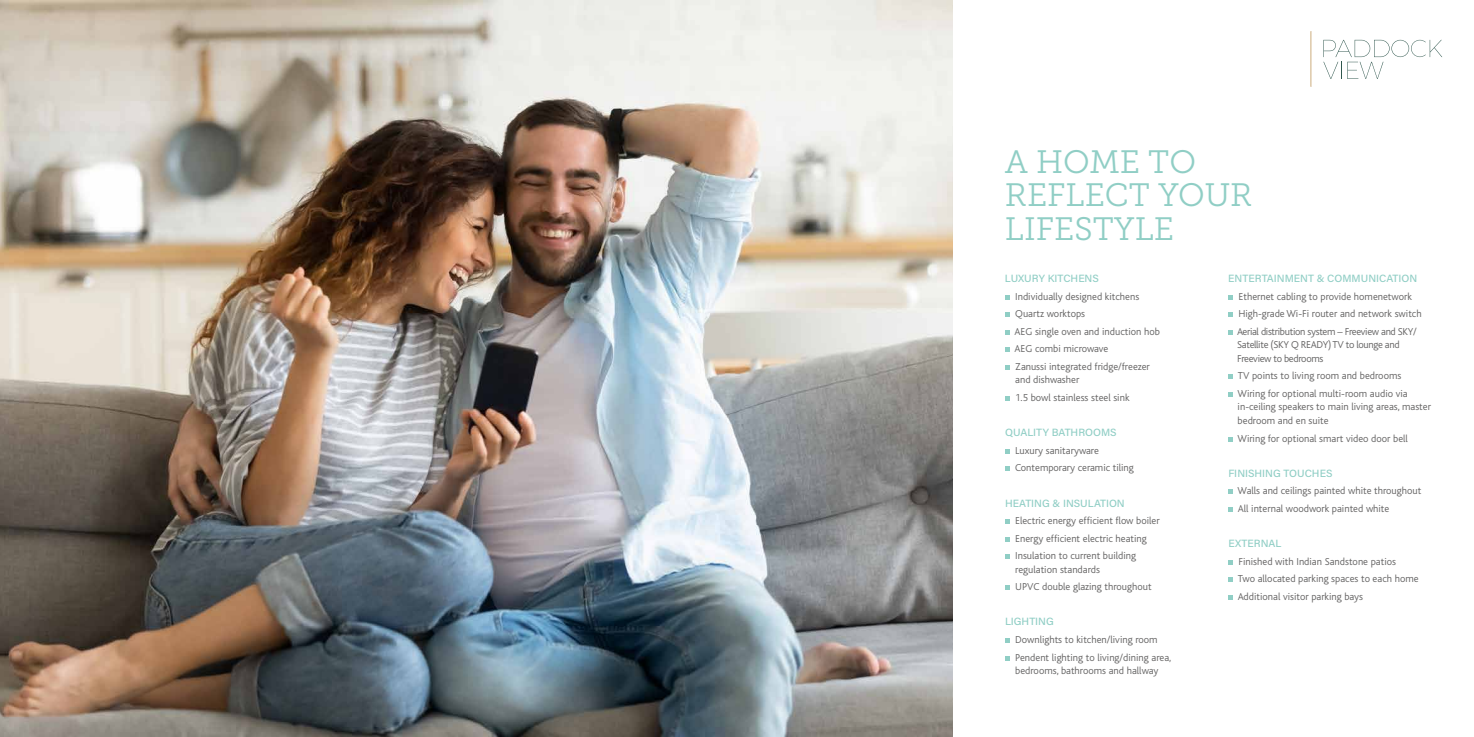
<style>
.page{position:relative;width:1474px;height:737px;background:#fff}
.page>*{position:absolute;margin:0;border:0;box-sizing:border-box;transform-origin:0 0}
.t1{font:32.29px/33.3px "Museo Slab 300";color:#90cec5}
.t2{font:300 10.5px/17.6px "Bliss";color:#646363}
.t3{font:500 10.5px "Acumin Pro";color:#90cec5}
.t4{font:300 10.5px/13.5px "Bliss";letter-spacing:-.03em;color:#646363}
</style>
<div class="page">
<svg style="left:1005px;top:295px;width:4px;height:5px"></svg>
<svg style="left:1005px;top:312px;width:4px;height:5px"></svg>
<svg style="left:1005px;top:330px;width:4px;height:5px"></svg>
<svg style="left:1005px;top:347px;width:4px;height:5px"></svg>
<svg style="left:1005px;top:365px;width:4px;height:5px"></svg>
<svg style="left:1005px;top:396px;width:4px;height:5px"></svg>
<svg style="left:1005px;top:449px;width:4px;height:5px"></svg>
<svg style="left:1005px;top:466px;width:4px;height:5px"></svg>
<svg style="left:1005px;top:519px;width:4px;height:5px"></svg>
<svg style="left:1005px;top:537px;width:4px;height:4px"></svg>
<svg style="left:1005px;top:554px;width:4px;height:5px"></svg>
<svg style="left:1005px;top:585px;width:4px;height:5px"></svg>
<svg style="left:1005px;top:638px;width:4px;height:5px"></svg>
<svg style="left:1005px;top:656px;width:4px;height:4px"></svg>
<svg style="left:1228px;top:295px;width:5px;height:5px"></svg>
<svg style="left:1228px;top:312px;width:5px;height:5px"></svg>
<svg style="left:1228px;top:330px;width:5px;height:5px"></svg>
<svg style="left:1228px;top:374px;width:5px;height:5px"></svg>
<svg style="left:1228px;top:392px;width:5px;height:5px"></svg>
<svg style="left:1228px;top:437px;width:5px;height:4px"></svg>
<svg style="left:1228px;top:489px;width:5px;height:5px"></svg>
<svg style="left:1228px;top:507px;width:5px;height:5px"></svg>
<svg style="left:1228px;top:560px;width:5px;height:4px"></svg>
<svg style="left:1228px;top:577px;width:5px;height:5px"></svg>
<svg style="left:1228px;top:595px;width:5px;height:4px"></svg>
<img style="left:0;top:0;width:952px;height:737px">
<hr style="left:1310px;top:32px;width:1px;height:54px;background:#d7be97">
<svg style="left:1323px;top:40px;width:119px;height:39px"></svg>
<h1 class="t1" style="left:1005px;top:146px;width:249px">A HOME TO<br>REFLECT YOUR<br>LIFESTYLE</h1>
<p class="t3" style="left:1005px;top:271px;width:95px">LUXURY KITCHENS</p>
<p class="t2" style="left:1014px;top:288px;width:147px">Individually designed kitchens<br>Quartz worktops<br>AEG single oven and induction hob<br>AEG combi microwave<br>Zanussi integrated fridge/freezer</p>
<p class="t2" style="left:1015px;top:371px;width:116px">and dishwasher<br>1.5 bowl stainless steel sink</p>
<p class="t3" style="left:1005px;top:425px;width:113px">QUALITY BATHROOMS</p>
<p class="t2" style="left:1015px;top:442px;width:120px">Luxury sanitaryware<br>Contemporary ceramic tiling</p>
<p class="t3" style="left:1005px;top:495px;width:121px">HEATING &amp; INSULATION</p>
<p class="t2" style="left:1015px;top:512px;width:146px">Electric energy efficient flow boiler<br>Energy efficient electric heating<br>Insulation to current building</p>
<p class="t2" style="left:1015px;top:560px;width:138px">regulation standards<br>UPVC double glazing throughout</p>
<p class="t3" style="left:1005px;top:614px;width:50px">LIGHTING</p>
<p class="t2" style="left:1015px;top:631px;width:157px">Downlights to kitchen/living room<br>Pendent lighting to living/dining area,</p>
<p class="t2" style="left:1015px;top:662px;width:145px">bedrooms, bathrooms and hallway</p>
<p class="t3" style="left:1228px;top:271px;width:190px">ENTERTAINMENT &amp; COMMUNICATION</p>
<p class="t2" style="left:1237px;top:288px;width:186px">Ethernet cabling to provide homenetwork<br>High-grade Wi-Fi router and network switch<br>Aerial distribution system – Freeview and SKY/</p>
<p class="t4" style="left:1237px;top:338px;width:164px">Satellite (SKY Q READY) TV to lounge and<br>Freeview to bedrooms</p>
<p class="t2" style="left:1237px;top:367px;width:171px">TV points to living room and bedrooms<br>Wiring for optional multi-room audio via</p>
<p class="t2" style="left:1237px;top:400px;width:195px;line-height:13.5px">in-ceiling speakers to main living areas, master bedroom and en suite</p>
<p class="t2" style="left:1237px;top:429px;width:172px">Wiring for optional smart video door bell</p>
<p class="t3" style="left:1228px;top:465px;width:106px">FINISHING TOUCHES</p>
<p class="t2" style="left:1237px;top:482px;width:185px">Walls and ceilings painted white throughout<br>All internal woodwork painted white</p>
<p class="t3" style="left:1228px;top:536px;width:55px">EXTERNAL</p>
<p class="t2" style="left:1237px;top:552px;width:182px">Finished with Indian Sandstone patios<br>Two allocated parking spaces to each home<br>Additional visitor parking bays</p>
</div>
